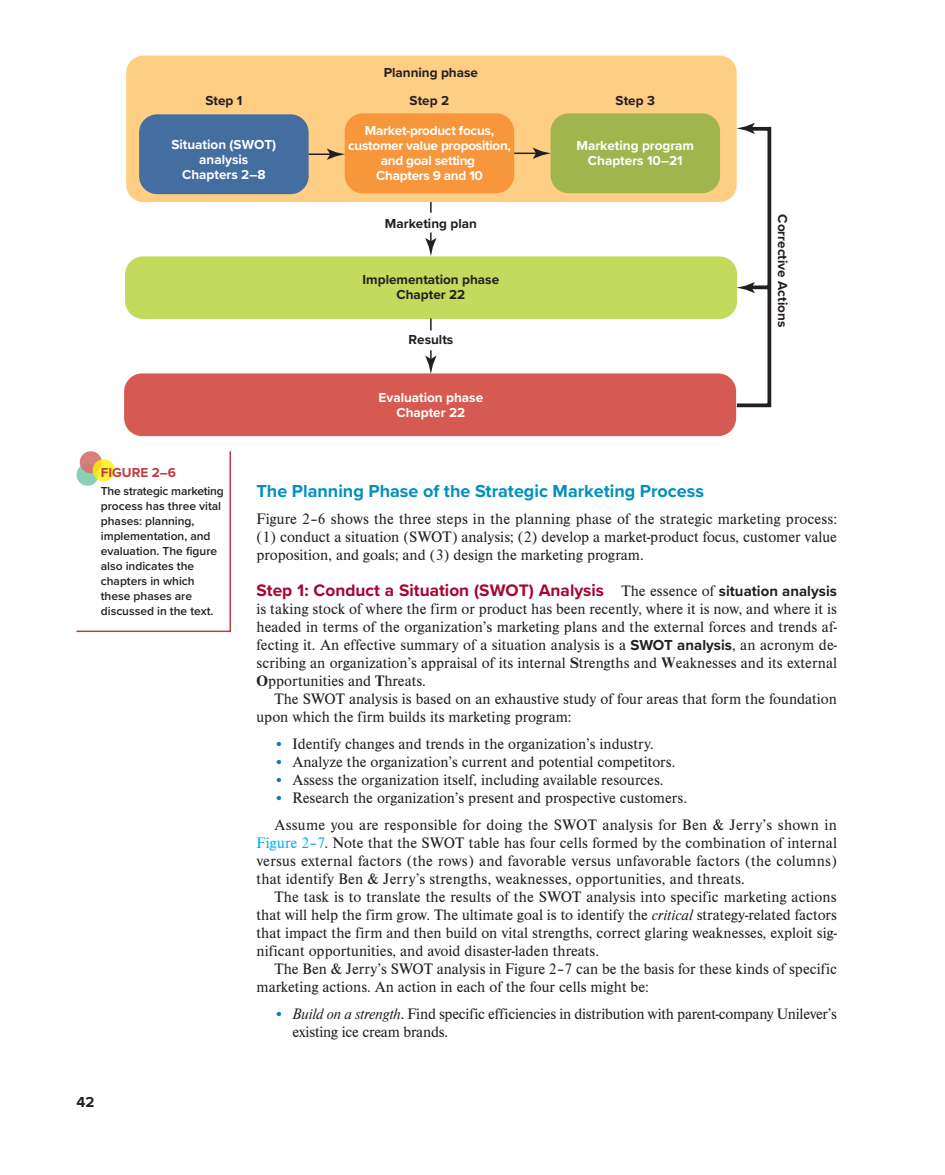
<style>
.page{position:relative;width:945px;height:1175px;background:#fff}
.page>*{position:absolute;margin:0;border:0;box-sizing:border-box;transform-origin:0 0}
.t1{font:39px "Nimbus Rom DOT";color:#0083b6}
.t2{font:700 18px "Proxima Nova";color:#0090bc}
.t3{font:700 17.25px "Proxima Nova";color:#a80331}
.t4{font:15.75px/18px "Nimbus Rom DOT";color:#231f20;text-align:justify}
.t5{font:700 15px "Proxima Nova";color:#231f20}
.t6{font:700 13.5px/15px "Proxima Nova";color:#231f20;text-align:center}
.t7{font:700 13.5px/15px "Proxima Nova";color:#fff;text-align:center}
.t8{font:700 13.5px/15px "Proxima Nova";letter-spacing:-.02em;color:#fff;text-align:center}
.t9{font:700 13.5px "Proxima Nova";color:#bc3d44}
.t10{font:600 12px/15px "Proxima Nova";color:#231f20}
.s1{font-family:"Nimbus Rom DOT";font-weight:400;font-size:15.75px;color:#231f20}
.s2{font-size:15px;color:#231f20}
.s3{font-family:"Proxima Nova";font-weight:700;font-size:15px}
.s4{font-weight:700}
.s5{color:#00aeef}
.s6{font-style:italic}
</style>
<div class="page">
<div style="left:125px;top:55px;width:612px;height:148px;background:#fece84;border-radius:18px"></div>
<div style="left:125px;top:54px;width:613px;height:150px;border:2px solid #fff;border-radius:18px"></div>
<div style="left:124px;top:373px;width:612px;height:63px;background:#d65a52;border-radius:18px"></div>
<div style="left:125px;top:256px;width:612px;height:63px;background:#c3da5d;border-radius:18px"></div>
<div style="left:139px;top:114px;width:170px;height:80px;background:#446da0;border-radius:18px"></div>
<div style="left:345px;top:113px;width:169px;height:80px;background:#f7963b;border-radius:18px"></div>
<div style="left:551px;top:113px;width:169px;height:80px;background:#a0b54e;border-radius:18px"></div>
<hr style="left:309px;top:153px;width:23px;height:2px;background:#231f20">
<svg style="left:327px;top:149px;width:18px;height:11px"></svg>
<svg style="left:514px;top:148px;width:37px;height:11px"></svg>
<svg style="left:425px;top:232px;width:11px;height:24px"></svg>
<svg style="left:430px;top:202px;width:2px;height:11px"></svg>
<svg style="left:425px;top:350px;width:11px;height:24px"></svg>
<svg style="left:430px;top:318px;width:2px;height:12px"></svg>
<svg style="left:733px;top:123px;width:39px;height:286px"></svg>
<svg style="left:76px;top:451px;width:155px;height:182px"></svg>
<p class="t6" style="left:384px;top:65px;width:96px">Planning phase</p>
<p class="t6" style="left:205px;top:92px;width:39px">Step 1</p>
<p class="t6" style="left:410px;top:92px;width:41px">Step 2</p>
<p class="t6" style="left:616px;top:92px;width:41px">Step 3</p>
<p class="t7" style="left:171px;top:137px;width:106px">Situation (SWOT) analysis<br>Chapters 2–8</p>
<p class="t7" style="left:576px;top:137px;width:119px">Marketing program<br>Chapters 10–21</p>
<p class="t8" style="left:348px;top:123px;width:164px">Market-product focus, customer value proposition, and goal setting<br>Chapters 9 and 10</p>
<p class="t6" style="left:385px;top:216px;width:94px">Marketing plan</p>
<p class="t6" style="left:363px;top:272px;width:138px">Implementation phase<br>Chapter 22</p>
<p class="t6" style="left:409px;top:332px;width:46px">Results</p>
<p class="t7" style="left:379px;top:390px;width:106px">Evaluation phase<br>Chapter 22</p>
<p class="t6" style="left:790px;top:214px;width:114px;rotate:90deg">Corrective Actions</p>
<p class="t9" style="left:101px;top:462px;width:77px">FIGURE 2–6</p>
<p class="t10" style="left:101px;top:483px;width:125px">The strategic marketing process has three vital phases: planning, implementation, and evaluation. The figure also indicates the chapters in which these phases are discussed in the text.</p>
<p class="t5" style="left:76px;top:1091px;width:19px">42</p>
<p class="t2" style="left:256px;top:477px;width:449px">The Planning Phase of the Strategic Marketing Process</p>
<p class="t4" style="left:256px;top:510px;width:582px">Figure 2–6 shows the three steps in the planning phase of the strategic marketing process: (1) conduct a situation (SWOT) analysis; (2) develop a market-product focus, customer value proposition, and goals; and (3) design the marketing program.</p>
<p class="t3" style="left:256px;top:577px;width:582px">Step 1: Conduct a Situation (SWOT) Analysis <span class="s1">The essence of</span> <span class="s2">situation analysis</span></p>
<p class="t4" style="left:257px;top:600px;width:582px">is taking stock of where the firm or product has been recently, where it is now, and where it is headed in terms of the organization’s marketing plans and the external forces and trends af&shy;fecting it. An effective summary of a situation analysis is a <span class="s3">SWOT analysis</span>, an acronym de&shy;scribing an organization’s appraisal of its internal <span class="s4">S</span>trengths and <span class="s4">W</span>eaknesses and its external <span class="s4">O</span>pportunities and <span class="s4">T</span>hreats.</p>
<p class="t4" style="left:257px;top:690px;width:582px;text-indent:18px">The SWOT analysis is based on an exhaustive study of four areas that form the foundation upon which the firm builds its marketing program:</p>
<h1 class="t1" style="left:274px;top:718px;width:11px">∙</h1>
<p class="t4" style="left:292px;top:735px;width:363px">Identify changes and trends in the organization’s industry.</p>
<h1 class="t1" style="left:274px;top:736px;width:11px">∙</h1>
<p class="t4" style="left:292px;top:753px;width:384px">Analyze the organization’s current and potential competitors.</p>
<h1 class="t1" style="left:274px;top:754px;width:11px">∙</h1>
<p class="t4" style="left:292px;top:771px;width:373px">Assess the organization itself, including available resources.</p>
<h1 class="t1" style="left:274px;top:772px;width:11px">∙</h1>
<p class="t4" style="left:274px;top:784px;width:564px;line-height:27px;text-indent:18px">Research the organization’s present and prospective customers.<br>Assume you are responsible for doing the SWOT analysis for Ben &amp; Jerry’s shown in</p>
<p class="t4" style="left:256px;top:834px;width:582px"><span class="s5">Figure 2–7</span>. Note that the SWOT table has four cells formed by the combination of internal versus external factors (the rows) and favorable versus unfavorable factors (the columns) that identify Ben &amp; Jerry’s strengths, weaknesses, opportunities, and threats.</p>
<p class="t4" style="left:256px;top:888px;width:582px;text-indent:18px">The task is to translate the results of the SWOT analysis into specific marketing actions that will help the firm grow. The ultimate goal is to identify the <span class="s6">critical</span> strategy-related factors that impact the firm and then build on vital strengths, correct glaring weaknesses, exploit sig&shy;nificant opportunities, and avoid disaster-laden threats.</p>
<p class="t4" style="left:256px;top:960px;width:582px;text-indent:18px">The Ben &amp; Jerry’s SWOT analysis in Figure 2–7 can be the basis for these kinds of specific marketing actions. An action in each of the four cells might be:</p>
<h1 class="t1" style="left:274px;top:988px;width:11px">∙</h1>
<p class="t4" style="left:292px;top:1005px;width:546px"><span class="s6">Build on a strength</span>. Find specific efficiencies in distribution with parent-company Unilever’s existing ice cream brands.</p>
</div>
